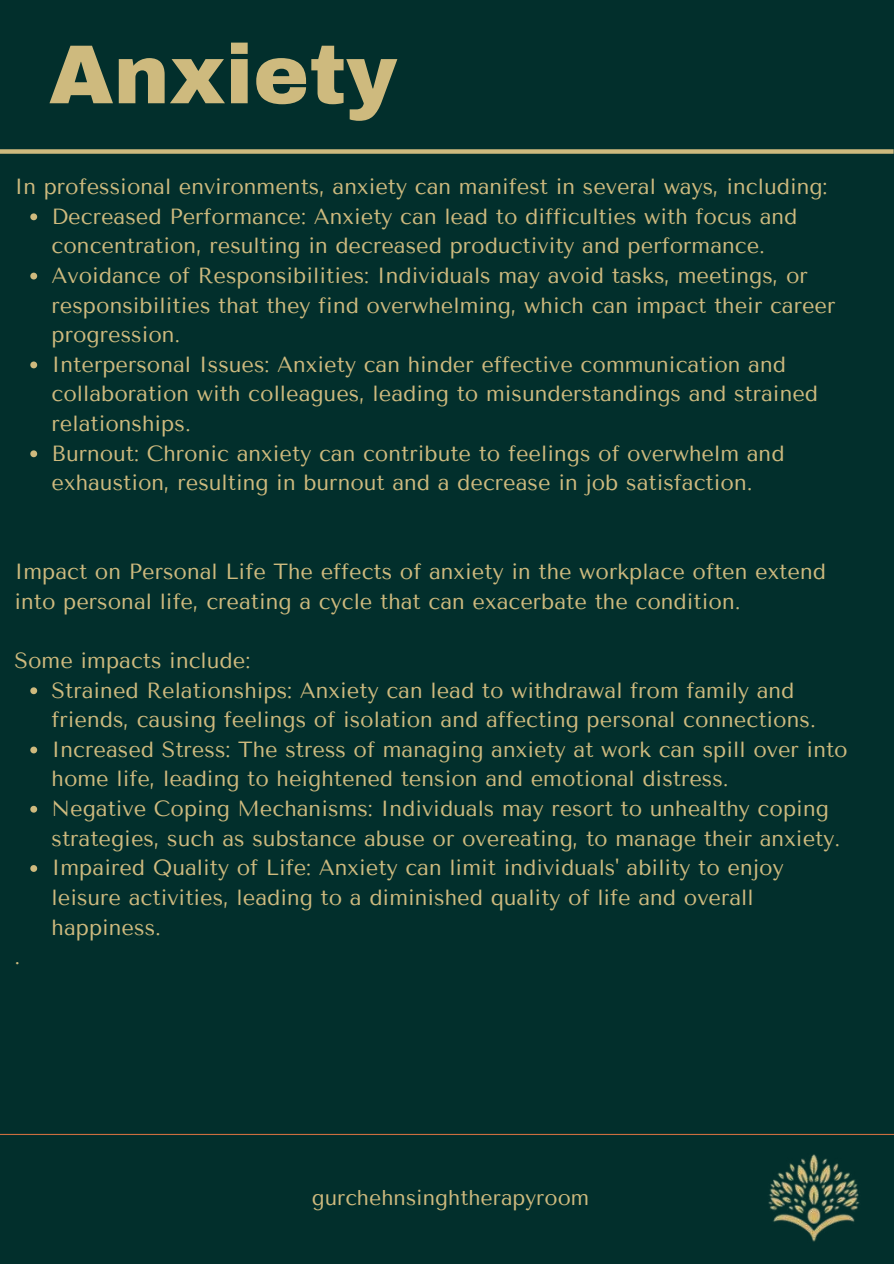
<style>
.page{position:relative;width:894px;height:1264px;background:#fff}
.page>*{position:absolute;margin:0;border:0;box-sizing:border-box;transform-origin:0 0}
.t1{font:900 83.55px "Archivo";color:#ceba7e}
.t2{font:21.9px/29.5px "Tenor Sans";color:#ceba7e}
.t3{font:21.3px "Tenor Sans";color:#ceba7e}
</style>
<div class="page">
<div style="left:0;top:0;width:893px;height:1263px;background:#022f2c"></div>
<hr style="left:0;top:1133px;width:893px;height:1px;background:#ca6e3f">
<img style="left:768px;top:1154px;width:91px;height:88px">
<div style="left:0;top:149px;width:893px;height:5px;background:#ceba7e"></div>
<svg style="left:30px;top:213px;width:7px;height:7px"></svg>
<svg style="left:30px;top:273px;width:7px;height:6px"></svg>
<svg style="left:30px;top:361px;width:7px;height:7px"></svg>
<svg style="left:30px;top:450px;width:7px;height:7px"></svg>
<svg style="left:30px;top:687px;width:7px;height:7px"></svg>
<svg style="left:30px;top:746px;width:7px;height:7px"></svg>
<svg style="left:30px;top:805px;width:7px;height:7px"></svg>
<svg style="left:30px;top:865px;width:7px;height:6px"></svg>
<h1 class="t1" style="left:49px;top:30px;width:350px">Anxiety</h1>
<p class="t2" style="left:52px;top:172px;width:785px;text-indent:-37px">In professional environments, anxiety can manifest in several ways, including:<br>Decreased Performance: Anxiety can lead to difficulties with focus and concentration, resulting in decreased productivity and performance.<br>Avoidance of Responsibilities: Individuals may avoid tasks, meetings, or responsibilities that they find overwhelming, which can impact their career progression.<br>Interpersonal Issues: Anxiety can hinder effective communication and collaboration with colleagues, leading to misunderstandings and strained relationships.<br>Burnout: Chronic anxiety can contribute to feelings of overwhelm and exhaustion, resulting in burnout and a decrease in job satisfaction.</p>
<p class="t2" style="left:14px;top:557px;width:812px">Impact on Personal Life The effects of anxiety in the workplace often extend into personal life, creating a cycle that can exacerbate the condition.</p>
<p class="t2" style="left:14px;top:646px;width:237px">Some impacts include:</p>
<p class="t2" style="left:52px;top:675px;width:744px">Strained Relationships: Anxiety can lead to withdrawal from family and</p>
<p class="t2" style="left:52px;top:705px;width:765px">friends, causing feelings of isolation and affecting personal connections.</p>
<p class="t2" style="left:52px;top:734px;width:797px">Increased Stress: The stress of managing anxiety at work can spill over into</p>
<p class="t2" style="left:52px;top:764px;width:678px">home life, leading to heightened tension and emotional distress.</p>
<p class="t2" style="left:52px;top:794px;width:778px">Negative Coping Mechanisms: Individuals may resort to unhealthy coping</p>
<p class="t2" style="left:52px;top:823px;width:790px">strategies, such as substance abuse or overeating, to manage their anxiety.</p>
<p class="t2" style="left:52px;top:853px;width:733px">Impaired Quality of Life: Anxiety can limit individuals' ability to enjoy</p>
<p class="t2" style="left:52px;top:882px;width:703px">leisure activities, leading to a diminished quality of life and overall</p>
<p class="t2" style="left:52px;top:912px;width:111px">happiness.</p>
<p class="t2" style="left:14px;top:942px;width:7px">.</p>
<p class="t3" style="left:312px;top:1185px;width:279px">gurchehnsinghtherapyroom</p>
</div>
